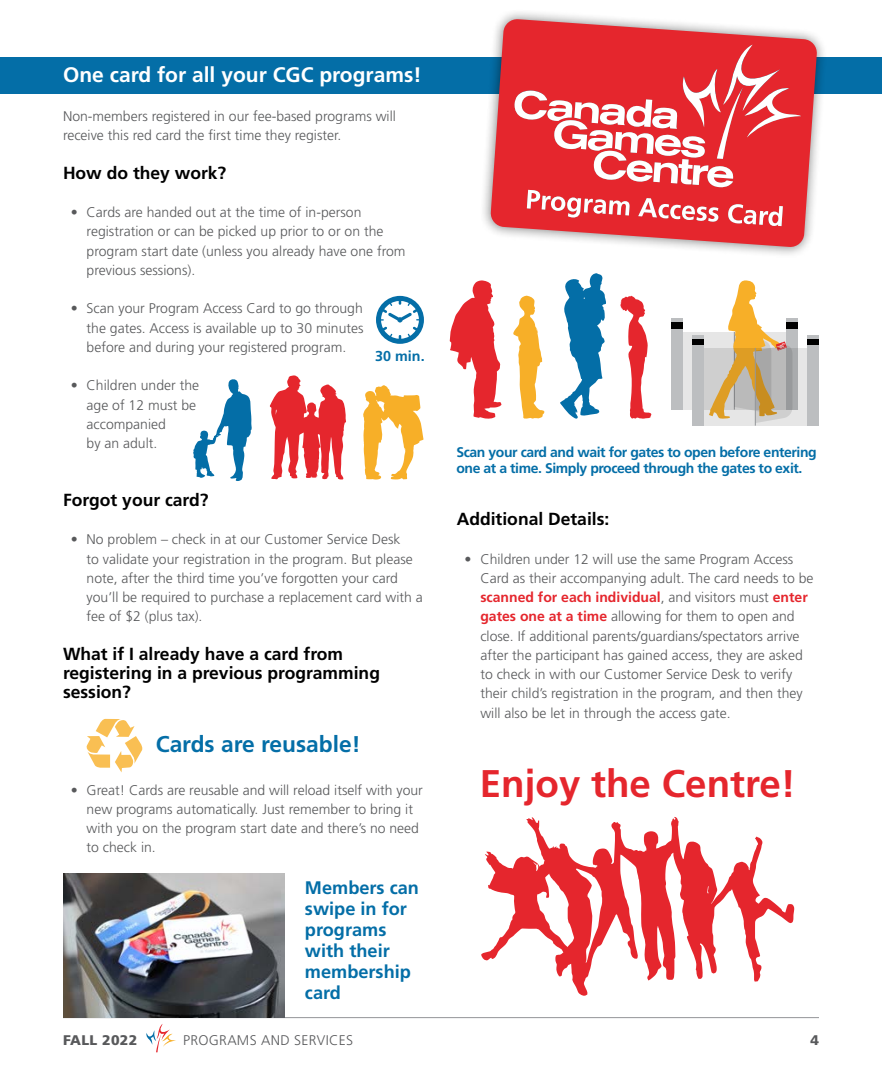
<style>
.page{position:relative;width:882px;height:1071px;background:#fff}
.page>*{position:absolute;margin:0;border:0;box-sizing:border-box;transform-origin:0 0}
.t1{font:700 38.5px "Frutiger LT Std";color:#e5262d}
.t2{font:700 22.75px "Frutiger LT Std";color:#046ea7}
.t3{font:700 21px "Frutiger LT Std";color:#fff}
.t4{font:700 18.2px/21px "Frutiger LT Std";color:#046ea7}
.t5{font:700 17.5px/19.2px "Frutiger LT Std";color:#000}
.t6{font:700 14.35px "Frutiger LT Std";color:#046ea7}
.t7{font:300 14px/19.2px "Frutiger LT Std";color:#58595b}
.t8{font:700 14px/15.8px "Frutiger LT Std";letter-spacing:-.03em;color:#046ea7}
.t9{font:300 14px "Frutiger LT Std";letter-spacing:.02em;color:#58595b}
.t10{font:900 14px "Frutiger LT Std";letter-spacing:.02em;color:#58595b}
.s1{font-weight:700;color:#e5262d}
</style>
<div class="page">
<hr style="left:63px;top:1017px;width:756px;height:1px;background:#939598">
<svg style="left:146px;top:1024px;width:30px;height:28px"></svg>
<div style="left:0;top:57px;width:882px;height:37px;background:#046ea7"></div>
<div style="left:479px;top:8px;width:349px;height:250px;background:#000;opacity:.5"></div>
<svg style="left:490px;top:19px;width:327px;height:228px;fill:#e5262d"></svg>
<svg style="left:514px;top:45px;width:287px;height:181px;background:#e74d53"></svg>
<svg style="left:86px;top:719px;width:57px;height:53px"></svg>
<svg style="left:376px;top:296px;width:48px;height:48px"></svg>
<svg style="left:193px;top:379px;width:59px;height:102px"></svg>
<svg style="left:269px;top:375px;width:77px;height:105px"></svg>
<svg style="left:363px;top:385px;width:61px;height:95px"></svg>
<svg style="left:526px;top:817px;width:268px;height:179px"></svg>
<svg style="left:481px;top:845px;width:98px;height:120px"></svg>
<div style="left:671px;top:322px;width:12px;height:88px;background:#bcbec0"></div>
<div style="left:671px;top:322px;width:12px;height:7px;background:#000"></div>
<svg style="left:671px;top:319px;width:12px;height:3px"></svg>
<div style="left:683px;top:332px;width:103px;height:78px;background:#e6e6e6"></div>
<svg style="left:620px;top:295px;width:32px;height:124px"></svg>
<svg style="left:513px;top:295px;width:32px;height:124px"></svg>
<svg style="left:560px;top:273px;width:46px;height:146px"></svg>
<svg style="left:450px;top:280px;width:52px;height:139px"></svg>
<div style="left:692px;top:338px;width:12px;height:88px;background:#bcbec0"></div>
<svg style="left:692px;top:280px;width:106px;height:68px"></svg>
<div style="left:807px;top:338px;width:12px;height:88px;background:#bcbec0"></div>
<div style="left:807px;top:338px;width:12px;height:7px;background:#000"></div>
<svg style="left:807px;top:335px;width:12px;height:3px"></svg>
<svg style="left:704px;top:348px;width:103px;height:78px;background:#c9bda6"></svg>
<hr style="left:755px;top:348px;width:1px;height:78px;background:#939598">
<img style="left:63px;top:873px;width:221px;height:145px">
<h3 class="t3" style="left:63px;top:63px;width:360px">One card for all your CGC programs!</h3>
<p class="t7" style="left:63px;top:106px;width:334px">Non-members registered in our fee-based programs will receive this red card the first time they register.</p>
<p class="t5" style="left:63px;top:163px;width:165px">How do they work?</p>
<p class="t7" style="left:87px;top:203px;width:320px;text-indent:-16px">• Cards are handed out at the time of in-person registration or can be picked up prior to or on the program start date (unless you already have one from previous sessions).</p>
<p class="t7" style="left:87px;top:299px;width:278px;text-align:justify;text-indent:-16px">• Scan your Program Access Card to go through the gates. Access is available up to 30 minutes before and during your registered program.</p>
<p class="t7" style="left:87px;top:376px;width:114px;text-indent:-16px">• Children under the age of 12 must be accompanied<br>by an adult.</p>
<p class="t6" style="left:375px;top:347px;width:51px">30 min.</p>
<p class="t5" style="left:63px;top:490px;width:147px">Forgot your card?</p>
<p class="t7" style="left:87px;top:530px;width:338px;text-indent:-16px">• No problem – check in at our Customer Service Desk<br>to validate your registration in the program. But please note, after the third time you’ve forgotten your card you’ll be required to purchase a replacement card with a fee of $2 (plus tax).</p>
<p class="t5" style="left:63px;top:644px;width:319px">What if I already have a card from registering in a previous programming session?</p>
<h2 class="t2" style="left:156px;top:731px;width:206px">Cards are reusable!</h2>
<p class="t7" style="left:87px;top:780px;width:338px;text-indent:-16px">• Great! Cards are reusable and will reload itself with your new programs automatically. Just remember to bring it with you on the program start date and there’s no need to check in.</p>
<h3 class="t4" style="left:305px;top:877px;width:116px">Members can swipe in for programs with their membership card</h3>
<p class="t8" style="left:456px;top:444px;width:362px">Scan your card and wait for gates to open before entering one at a time. Simply proceed through the gates to exit.</p>
<p class="t5" style="left:457px;top:509px;width:154px">Additional Details:</p>
<p class="t7" style="left:480px;top:549px;width:335px;text-indent:-16px">• Children under 12 will use the same Program Access Card as their accompanying adult. The card needs to be <span class="s1">scanned for each individual</span>, and visitors must <span class="s1">enter gates one at a time</span> allowing for them to open and close. If additional parents/guardians/spectators arrive after the participant has gained access, they are asked to check in with our Customer Service Desk to verify their child’s registration in the program, and then they will also be let in through the access gate.</p>
<h1 class="t1" style="left:480px;top:761px;width:317px">Enjoy the Centre!</h1>
<p class="t10" style="left:63px;top:1031px;width:76px">FALL 2022</p>
<p class="t9" style="left:183px;top:1032px;width:171px">PROGRAMS AND SERVICES</p>
<p class="t10" style="left:810px;top:1031px;width:10px">4</p>
</div>
